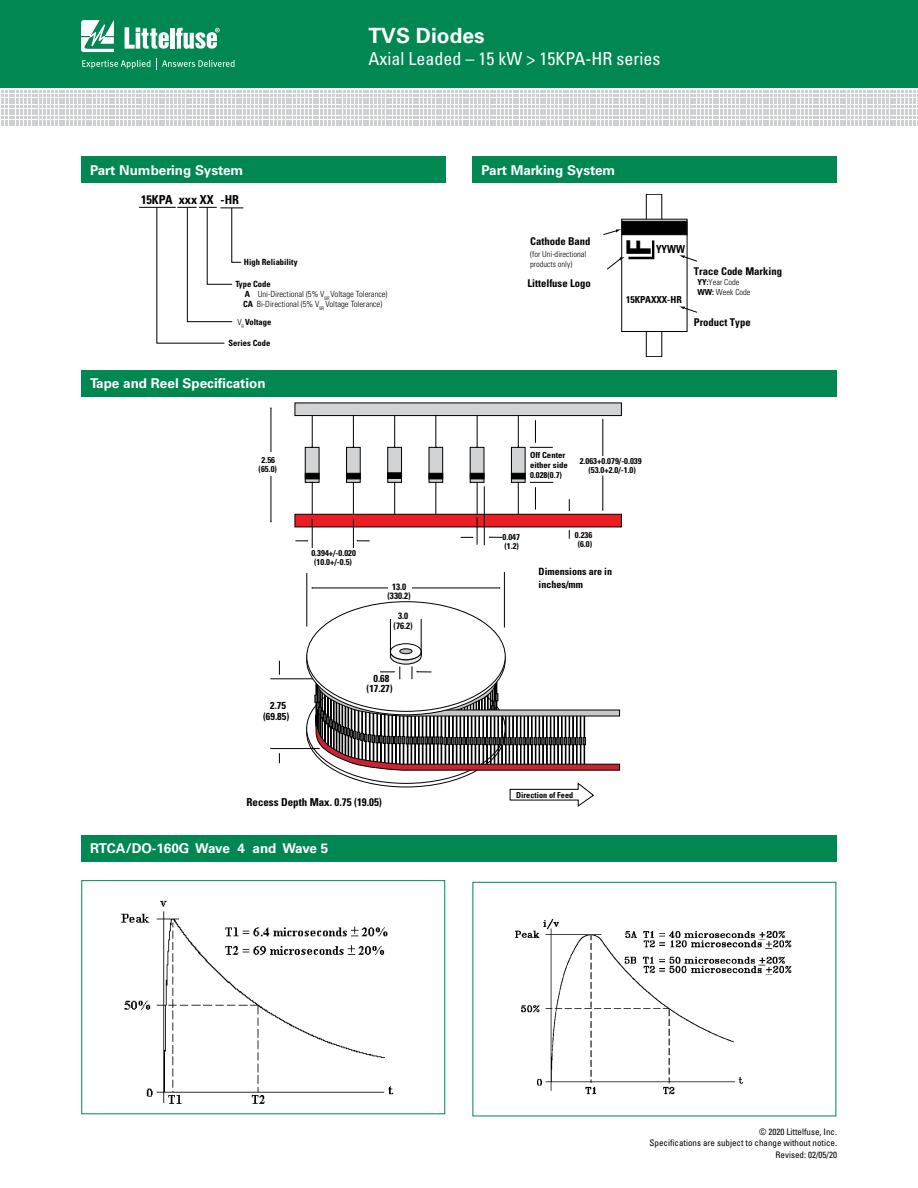
<style>
.page{position:relative;width:918px;height:1188px;background:#fff}
.page>*{position:absolute;margin:0;border:0;box-sizing:border-box;transform-origin:0 0}
.t1{font:700 condensed 33.6px "Univers LT Std";color:#000;scale:1.08 1}
.t2{font:700 21px "Univers LT Std";color:#fff}
.t3{font:condensed 18px "Univers LT Std";color:#fff}
.t4{font:700 13.5px "Univers LT Std";color:#fff}
.t5{font:700 condensed 12.3px "Univers LT Std";color:#000}
.t6{font:700 condensed 11.1px "Univers LT Std";color:#000;scale:.9 1}
.t7{font:700 condensed 10.95px "Univers LT Std";color:#000}
.t8{font:700 condensed 10.65px "Univers LT Std";color:#000}
.t9{font:700 condensed 10.05px/12px "Univers LT Std";color:#000}
.t10{font:700 condensed 9.75px "Univers LT Std";color:#000}
.t11{font:700 condensed 9.15px "Univers LT Std";color:#000}
.t12{font:condensed 9px/10.8px "Univers LT Std";color:#000;text-align:right}
.t13{font:300 condensed 8.55px/10.2px "Univers LT Std";color:#000}
.t14{font:700 condensed 8.55px "Univers LT Std";color:#000}
.t15{font:700 condensed 8.4px/10.1px "Univers LT Std";color:#000;scale:1.04 1}
.t16{font:300 condensed 8.25px/10.1px "Univers LT Std";color:#000}
.t17{font:700 condensed 8.25px "Univers LT Std";color:#000}
.s1{font-weight:700}
.s2{font-weight:300}
</style>
<div class="page">
<div style="left:0;top:0;width:918px;height:88px;background:#008752"></div>
<svg style="left:1px;top:91px;width:917px;height:35px"></svg>
<svg style="left:81px;top:20px;width:33px;height:32px"></svg>
<hr style="left:170px;top:28px;width:4px;height:21px;background:#fff">
<svg style="left:176px;top:28px;width:44px;height:21px"></svg>
<svg style="left:125px;top:27px;width:44px;height:22px"></svg>
<svg style="left:82px;top:58px;width:153px;height:11px"></svg>
<div style="left:81px;top:156px;width:365px;height:27px;background:#008752"></div>
<hr style="left:139px;top:207px;width:37px;height:1px;background:#000">
<svg style="left:157px;top:207px;width:86px;height:136px"></svg>
<div style="left:472px;top:156px;width:365px;height:27px;background:#008752"></div>
<div style="left:646px;top:194px;width:16px;height:163px;border:1px solid #000"></div>
<div style="left:622px;top:219px;width:65px;height:113px;background:#fff"></div>
<div style="left:622px;top:221px;width:65px;height:14px;background:#000;border:1px solid #000"></div>
<svg style="left:679px;top:255px;width:19px;height:7px"></svg>
<svg style="left:679px;top:306px;width:19px;height:7px"></svg>
<svg style="left:603px;top:229px;width:51px;height:41px"></svg>
<div style="left:81px;top:370px;width:756px;height:27px;background:#008752"></div>
<div style="left:295px;top:403px;width:327px;height:13px;background:#d1d3d4"></div>
<hr style="left:271px;top:408px;width:1px;height:114px;background:#000">
<svg style="left:270px;top:415px;width:350px;height:391px"></svg>
<img style="left:121px;top:900px;width:273px;height:204px">
<div style="left:81px;top:880px;width:364px;height:234px;border:1px solid #008752"></div>
<div style="left:81px;top:835px;width:756px;height:27px;background:#008752"></div>
<img style="left:515px;top:918px;width:277px;height:177px">
<div style="left:472px;top:882px;width:364px;height:234px;border:1px solid #008752"></div>
<h2 class="t2" style="left:369px;top:23px;width:118px">TVS Diodes</h2>
<h3 class="t3" style="left:369px;top:47px;width:293px">Axial Leaded – 15 kW &gt; 15KPA-HR series</h3>
<h3 class="t4" style="left:90px;top:162px;width:155px">Part Numbering System</h3>
<h3 class="t5" style="left:141px;top:192px;width:74px">15KPA xxx XX</h3>
<h3 class="t5" style="left:221px;top:193px;width:20px">-HR</h3>
<p class="t14" style="left:244px;top:256px;width:55px">High Reliability</p>
<p class="t13" style="left:243px;top:279px;width:146px;text-indent:-8px"><span class="s1">Type Code<br>A</span> Uni-Directional (5% V<sub>BR</sub> Voltage Tolerance)<br><span class="s1">CA</span> Bi-Directional (5% V<sub>BR</sub> Voltage Tolerance)</p>
<p class="t14" style="left:229px;top:338px;width:43px">Series Code</p>
<p class="t14" style="left:237px;top:317px;width:36px"><span class="s2">V</span><sub>R</sub> Voltage</p>
<h3 class="t4" style="left:90px;top:376px;width:177px">Tape and Reel Specification</h3>
<h3 class="t4" style="left:482px;top:162px;width:135px">Part Marking System</h3>
<p class="t8" style="left:530px;top:234px;width:62px">Cathode Band</p>
<p class="t16" style="left:530px;top:249px;width:58px">(for Uni-directional products only)</p>
<p class="t8" style="left:527px;top:277px;width:65px">Littelfuse Logo</p>
<h1 class="t1" style="left:618px;top:256px;width:16px;rotate:-90deg">F</h1>
<h3 class="t6" style="left:656px;top:243px;width:34px">YYWW</h3>
<p class="t10" style="left:626px;top:294px;width:57px">15KPAXXX-HR</p>
<p class="t8" style="left:694px;top:265px;width:90px">Trace Code Marking</p>
<p class="t16" style="left:698px;top:277px;width:55px"><span class="s1">YY:</span>Year Code<br><span class="s1">WW:</span> Week Code</p>
<p class="t8" style="left:694px;top:316px;width:58px">Product Type</p>
<p class="t15" style="left:530px;top:450px;width:38px">Off Center either side<br>0.028(0.7)</p>
<p class="t15" style="left:262px;top:455px;width:15px">2.56</p>
<p class="t15" style="left:580px;top:456px;width:61px">2.063+0.079/-0.039</p>
<p class="t15" style="left:259px;top:464px;width:19px">(65.0)</p>
<p class="t15" style="left:588px;top:465px;width:47px">(53.0+2.0/-1.0)</p>
<p class="t9" style="left:270px;top:699px;width:17px">2.75</p>
<p class="t9" style="left:263px;top:710px;width:28px">(69.85)</p>
<p class="t15" style="left:311px;top:548px;width:44px">0.394+/-0.020</p>
<p class="t15" style="left:314px;top:557px;width:38px">(10.0+/-0.5)</p>
<p class="t11" style="left:392px;top:581px;width:16px">13.0</p>
<p class="t11" style="left:394px;top:620px;width:21px">(76.2)</p>
<p class="t11" style="left:387px;top:591px;width:25px">(330.2)</p>
<p class="t11" style="left:398px;top:610px;width:12px">3.0</p>
<p class="t9" style="left:367px;top:673px;width:28px;line-height:9.9px;text-align:center">0.68 (17.27)</p>
<p class="t15" style="left:503px;top:532px;width:18px">0.047</p>
<p class="t15" style="left:504px;top:541px;width:15px">(1.2)</p>
<p class="t15" style="left:575px;top:530px;width:18px">0.236</p>
<p class="t15" style="left:578px;top:539px;width:15px">(6.0)</p>
<p class="t9" style="left:539px;top:566px;width:75px">Dimensions are in inches/mm</p>
<h3 class="t7" style="left:246px;top:796px;width:137px">Recess Depth Max. 0.75 (19.05)</h3>
<h3 class="t4" style="left:90px;top:841px;width:240px">RTCA/DO-160G Wave 4 and Wave 5</h3>
<p class="t17" style="left:516px;top:790px;width:58px">Direction of Feed</p>
<p class="t12" style="left:650px;top:1126px;width:189px">© 2020 Littelfuse, Inc.<br>Specifications are subject to change without notice.</p>
<p class="t12" style="left:776px;top:1149px;width:63px">Revised: 02/05/20</p>
</div>
